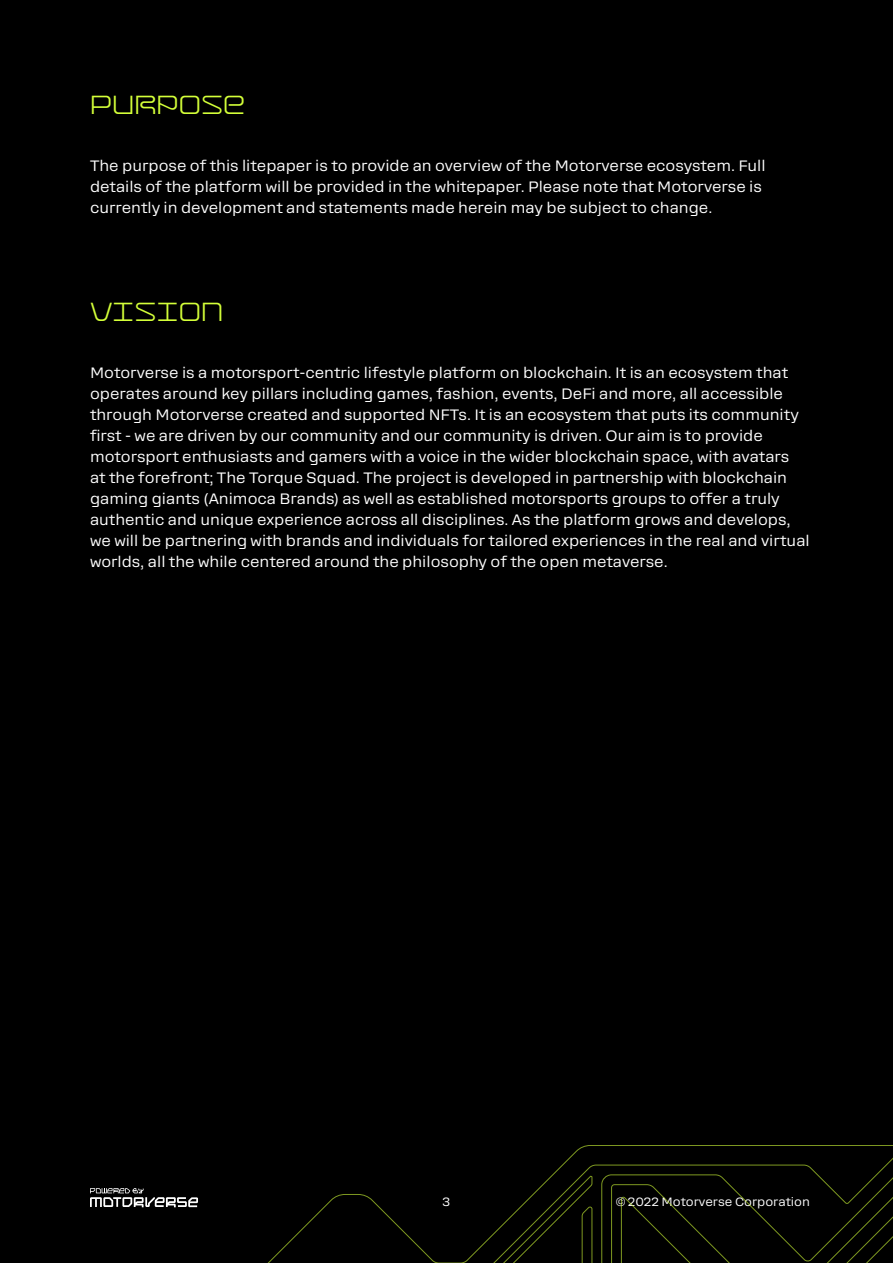
<style>
.page{position:relative;width:893px;height:1263px;background:#000}
.page>*{position:absolute;margin:0;border:0;box-sizing:border-box;transform-origin:0 0}
.t1{font:300 30px "F37 F51";color:#d4ff39}
.t2{font:15px/21px "Rooftop";color:#fff}
.t3{font:12px "Rooftop";color:#fff}
</style>
<div class="page">
<svg style="left:90px;top:1145px;width:803px;height:118px"></svg>
<h1 class="t1" style="left:90px;top:87px;width:157px">PURPOSE</h1>
<p class="t2" style="left:90px;top:155px;width:677px">The purpose of this litepaper is to provide an overview of the Motorverse ecosystem. Full details of the platform will be provided in the whitepaper. Please note that Motorverse is currently in development and statements made herein may be subject to change.</p>
<h1 class="t1" style="left:90px;top:294px;width:135px">VISION</h1>
<p class="t2" style="left:90px;top:362px;width:721px">Motorverse is a motorsport-centric lifestyle platform on blockchain. It is an ecosystem that operates around key pillars including games, fashion, events, DeFi and more, all accessible through Motorverse created and supported NFTs. It is an ecosystem that puts its community first - we are driven by our community and our community is driven. Our aim is to provide motorsport enthusiasts and gamers with a voice in the wider blockchain space, with avatars<br>at the forefront; The Torque Squad. The project is developed in partnership with blockchain gaming giants (Animoca Brands) as well as established motorsports groups to offer a truly authentic and unique experience across all disciplines. As the platform grows and develops, we will be partnering with brands and individuals for tailored experiences in the real and virtual worlds, all the while centered around the philosophy of the open metaverse.</p>
<p class="t3" style="left:443px;top:1195px;width:9px">3</p>
<p class="t3" style="left:616px;top:1195px;width:196px">© 2022 Motorverse Corporation</p>
</div>
